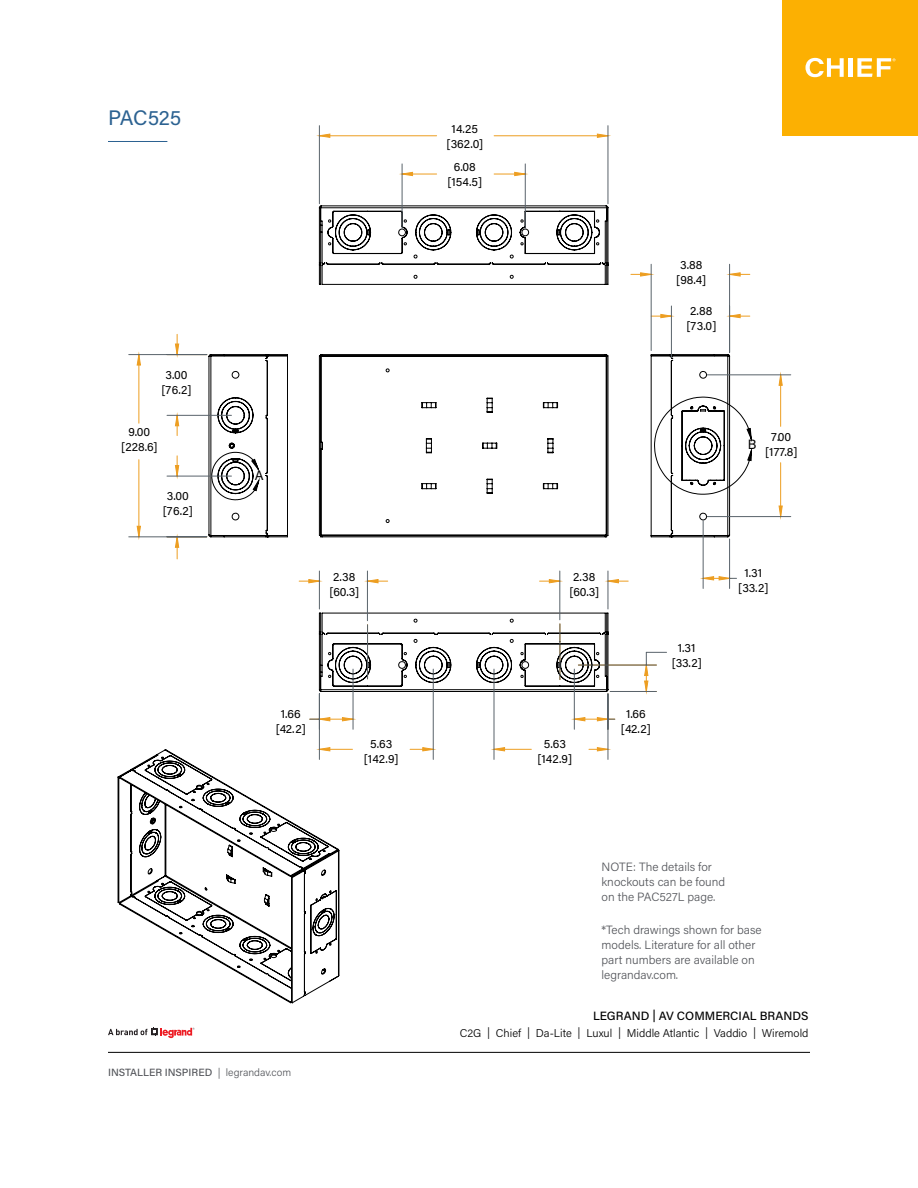
<style>
.page{position:relative;width:918px;height:1188px;background:#fff}
.page>*{position:absolute;margin:0;border:0;box-sizing:border-box;transform-origin:0 0}
.t1{font:21px "Acumin Pro";letter-spacing:-.01em;color:#2c6291}
.t2{font:13.5px "Acumin Pro";color:#000}
.t3{font:12px/15px "Acumin Pro";color:#000;text-align:center}
.t4{font:300 12px/15px "Acumin Pro";color:#54565b}
.t5{font:500 12px "Acumin Pro";color:#000}
.t6{font:300 11.25px "Acumin Pro";color:#000}
.t7{font:500 10.5px "Acumin Pro";letter-spacing:-.005em;color:#54565b}
.s1{font-weight:300}
</style>
<div class="page">
<hr style="left:108px;top:1052px;width:702px;height:1px;background:#000">
<svg style="left:108px;top:1027px;width:87px;height:12px"></svg>
<svg style="left:117px;top:752px;width:223px;height:252px"></svg>
<hr style="left:108px;top:141px;width:59px;height:1px;background:#2c6291">
<svg style="left:137px;top:134px;width:645px;height:617px"></svg>
<svg style="left:208px;top:205px;width:522px;height:488px"></svg>
<svg style="left:560px;top:624px;width:1px;height:56px"></svg>
<svg style="left:367px;top:625px;width:1px;height:54px"></svg>
<svg style="left:646px;top:652px;width:21px;height:39px"></svg>
<hr style="left:578px;top:665px;width:78px;height:1px;background:#59636b">
<hr style="left:610px;top:691px;width:46px;height:1px;background:#59636b">
<hr style="left:608px;top:571px;width:1px;height:38px;background:#59636b">
<hr style="left:559px;top:571px;width:1px;height:49px;background:#59636b">
<hr style="left:367px;top:571px;width:1px;height:50px;background:#59636b">
<hr style="left:319px;top:571px;width:1px;height:38px;background:#59636b">
<hr style="left:494px;top:669px;width:1px;height:90px;background:#59636b">
<hr style="left:608px;top:694px;width:1px;height:65px;background:#59636b">
<hr style="left:574px;top:669px;width:1px;height:60px;background:#59636b">
<hr style="left:433px;top:669px;width:1px;height:90px;background:#59636b">
<hr style="left:319px;top:694px;width:1px;height:65px;background:#59636b">
<hr style="left:353px;top:669px;width:1px;height:60px;background:#59636b">
<svg style="left:704px;top:578px;width:33px;height:1px"></svg>
<hr style="left:729px;top:539px;width:1px;height:49px;background:#59636b">
<hr style="left:703px;top:521px;width:1px;height:67px;background:#59636b">
<hr style="left:707px;top:374px;width:84px;height:1px;background:#59636b">
<hr style="left:707px;top:516px;width:84px;height:1px;background:#59636b">
<hr style="left:671px;top:306px;width:1px;height:52px;background:#59636b">
<hr style="left:729px;top:264px;width:1px;height:88px;background:#59636b">
<hr style="left:651px;top:264px;width:1px;height:87px;background:#59636b">
<hr style="left:167px;top:415px;width:64px;height:1px;background:#59636b">
<hr style="left:167px;top:476px;width:64px;height:1px;background:#59636b">
<hr style="left:129px;top:354px;width:78px;height:1px;background:#59636b">
<hr style="left:129px;top:536px;width:78px;height:1px;background:#59636b">
<hr style="left:525px;top:164px;width:1px;height:64px;background:#59636b">
<hr style="left:402px;top:164px;width:1px;height:64px;background:#59636b">
<hr style="left:608px;top:126px;width:1px;height:78px;background:#59636b">
<hr style="left:319px;top:126px;width:1px;height:78px;background:#59636b">
<div style="left:783px;top:0;width:135px;height:135px;background:#fcb002"></div>
<svg style="left:805px;top:58px;width:39px;height:19px"></svg>
<hr style="left:849px;top:58px;width:4px;height:19px;background:#fff">
<svg style="left:857px;top:58px;width:38px;height:19px"></svg>
<h1 class="t1" style="left:108px;top:103px;width:75px">PAC525</h1>
<p class="t3" style="left:161px;top:367px;width:32px">3.00 [76.2]</p>
<p class="t3" style="left:121px;top:424px;width:38px">9.00 [228.6]</p>
<p class="t3" style="left:163px;top:487px;width:32px">3.00 [76.2]</p>
<p class="t3" style="left:447px;top:121px;width:38px">14.25 [362.0]</p>
<p class="t3" style="left:448px;top:159px;width:36px">6.08 [154.5]</p>
<p class="t3" style="left:676px;top:257px;width:31px">3.88 [98.4]</p>
<p class="t3" style="left:686px;top:303px;width:32px">2.88 [73.0]</p>
<p class="t2" style="left:255px;top:466px;width:10px">A</p>
<p class="t3" style="left:329px;top:569px;width:31px">2.38 [60.3]</p>
<p class="t3" style="left:569px;top:569px;width:31px">2.38 [60.3]</p>
<p class="t3" style="left:276px;top:706px;width:32px">1.66 [42.2]</p>
<p class="t3" style="left:621px;top:706px;width:32px">1.66 [42.2]</p>
<p class="t3" style="left:364px;top:736px;width:36px">5.63 [142.9]</p>
<p class="t3" style="left:538px;top:736px;width:36px">5.63 [142.9]</p>
<p class="t3" style="left:672px;top:640px;width:32px">1.31 [33.2]</p>
<p class="t2" style="left:748px;top:435px;width:10px">B</p>
<p class="t3" style="left:765px;top:428px;width:34px">7.00 [177.8]</p>
<p class="t3" style="left:738px;top:565px;width:32px">1.31 [33.2]</p>
<p class="t4" style="left:602px;top:859px;width:125px">NOTE: The details for knockouts can be found on the PAC527L page.</p>
<p class="t4" style="left:602px;top:922px;width:162px">*Tech drawings shown for base models. Literature for all other part numbers are available on legrandav.com.</p>
<p class="t5" style="left:593px;top:1008px;width:217px">LEGRAND | AV COMMERCIAL BRANDS</p>
<p class="t6" style="left:460px;top:1025px;width:350px">C2G | Chief | Da-Lite | Luxul | Middle Atlantic | Vaddio | Wiremold</p>
<p class="t7" style="left:108px;top:1065px;width:185px">INSTALLER INSPIRED <span class="s1">| legrandav.com</span></p>
</div>
